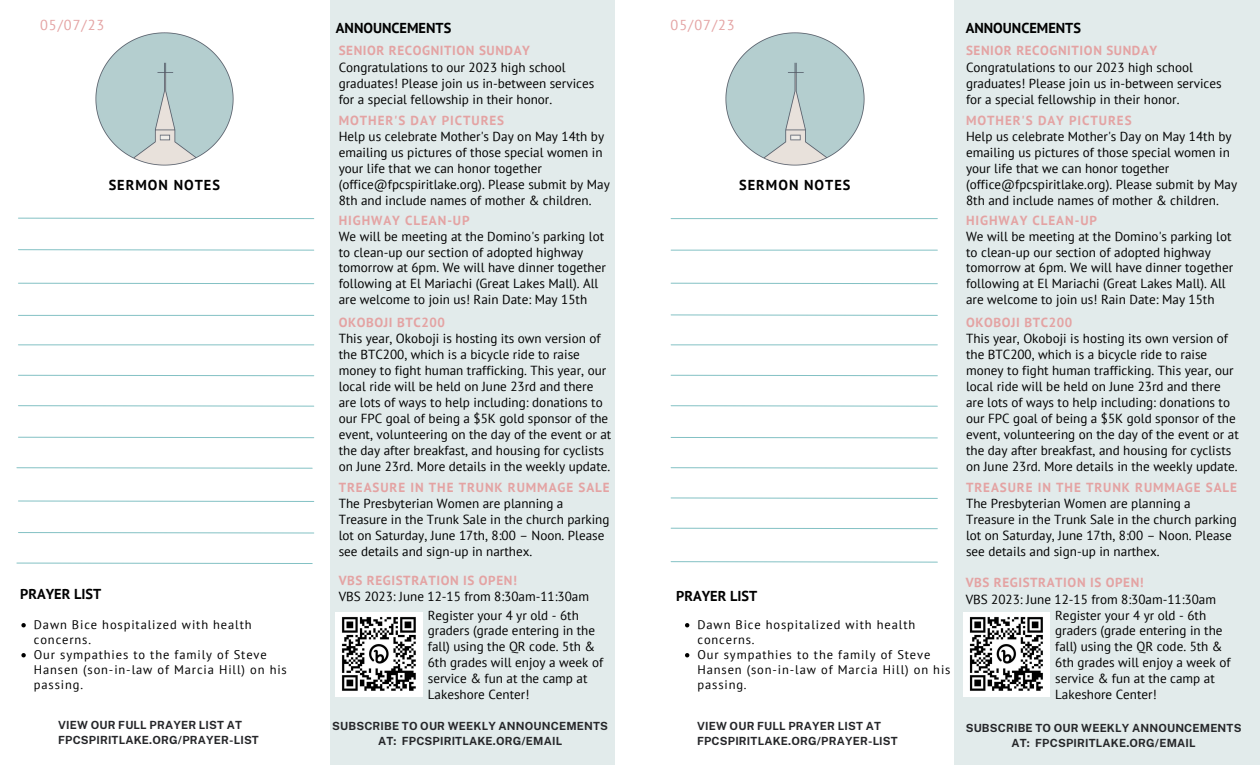
<style>
.page{position:relative;width:1260px;height:765px;background:#fff}
.page>*{position:absolute;margin:0;border:0;box-sizing:border-box;transform-origin:0 0}
.t1{font:700 14.38px "PT Sans";color:#000}
.t2{font:700 14.38px "PT Sans";letter-spacing:.07em;color:#000}
.t3{font:14.38px "PT Sans";letter-spacing:.07em;color:#e4a3a3}
.t4{font:13.12px/16px "PT Sans";color:#000}
.t5{font:700 13.12px "PT Sans";letter-spacing:.055em;color:#e4a3a3}
.t6{font:12.5px/15px "PT Sans";letter-spacing:.07em;color:#000}
.t7{font:700 11.25px/15px "Public Sans";letter-spacing:.015em;color:#252629}
</style>
<div class="page">
<div style="left:330px;top:0;width:285px;height:765px;background:#e2ebeb"></div>
<img style="left:95px;top:32px;width:139px;height:134px">
<svg style="left:18px;top:249px;width:297px;height:2px"></svg>
<svg style="left:18px;top:282px;width:297px;height:3px"></svg>
<hr style="left:18px;top:315px;width:296px;height:1px;background:#83c1c4">
<hr style="left:18px;top:344px;width:296px;height:1px;background:#83c1c4">
<svg style="left:18px;top:374px;width:297px;height:3px"></svg>
<svg style="left:18px;top:217px;width:297px;height:3px"></svg>
<div style="left:954px;top:0;width:306px;height:765px;background:#e2ebeb"></div>
<img style="left:725px;top:32px;width:140px;height:134px">
<hr style="left:671px;top:250px;width:266px;height:1px;background:#83c1c4">
<svg style="left:670px;top:282px;width:268px;height:3px"></svg>
<svg style="left:670px;top:314px;width:268px;height:2px"></svg>
<hr style="left:671px;top:344px;width:266px;height:1px;background:#83c1c4">
<svg style="left:670px;top:374px;width:268px;height:3px"></svg>
<hr style="left:671px;top:218px;width:266px;height:1px;background:#83c1c4">
<svg style="left:18px;top:436px;width:297px;height:3px"></svg>
<svg style="left:18px;top:405px;width:297px;height:2px"></svg>
<svg style="left:670px;top:405px;width:268px;height:2px"></svg>
<svg style="left:670px;top:437px;width:268px;height:2px"></svg>
<svg style="left:16px;top:467px;width:297px;height:2px"></svg>
<svg style="left:670px;top:467px;width:268px;height:2px"></svg>
<svg style="left:670px;top:497px;width:268px;height:2px"></svg>
<svg style="left:670px;top:527px;width:268px;height:3px"></svg>
<img style="left:336px;top:613px;width:86px;height:84px">
<svg style="left:21px;top:623px;width:5px;height:4px"></svg>
<svg style="left:21px;top:653px;width:5px;height:4px"></svg>
<img style="left:963px;top:613px;width:87px;height:84px">
<svg style="left:18px;top:532px;width:296px;height:2px"></svg>
<svg style="left:18px;top:500px;width:297px;height:2px"></svg>
<svg style="left:16px;top:562px;width:297px;height:2px"></svg>
<svg style="left:685px;top:623px;width:4px;height:4px"></svg>
<svg style="left:685px;top:653px;width:4px;height:4px"></svg>
<svg style="left:670px;top:561px;width:268px;height:2px"></svg>
<p class="t3" style="left:40px;top:15px;width:66px">05/07/23</p>
<p class="t1" style="left:336px;top:18px;width:117px">ANNOUNCEMENTS</p>
<p class="t3" style="left:671px;top:15px;width:66px">05/07/23</p>
<p class="t1" style="left:966px;top:18px;width:117px">ANNOUNCEMENTS</p>
<p class="t5" style="left:339px;top:42px;width:193px">SENIOR RECOGNITION SUNDAY</p>
<p class="t4" style="left:339px;top:59px;width:257px">Congratulations to our 2023 high school graduates! Please join us in-between services for a special fellowship in their honor.</p>
<p class="t5" style="left:966px;top:42px;width:193px">SENIOR RECOGNITION SUNDAY</p>
<p class="t4" style="left:966px;top:59px;width:257px">Congratulations to our 2023 high school graduates! Please join us in-between services for a special fellowship in their honor.</p>
<p class="t2" style="left:109px;top:175px;width:113px">SERMON NOTES</p>
<p class="t5" style="left:339px;top:111px;width:167px">MOTHER'S DAY PICTURES</p>
<p class="t4" style="left:339px;top:128px;width:273px">Help us celebrate Mother's Day on May 14th by emailing us pictures of those special women in your life that we can honor together (office@fpcspiritlake.org). Please submit by May 8th and include names of mother &amp; children.</p>
<p class="t2" style="left:739px;top:175px;width:113px">SERMON NOTES</p>
<p class="t5" style="left:966px;top:111px;width:167px">MOTHER'S DAY PICTURES</p>
<p class="t4" style="left:966px;top:128px;width:273px">Help us celebrate Mother's Day on May 14th by emailing us pictures of those special women in your life that we can honor together (office@fpcspiritlake.org). Please submit by May 8th and include names of mother &amp; children.</p>
<p class="t5" style="left:339px;top:211px;width:132px">HIGHWAY CLEAN-UP</p>
<p class="t4" style="left:339px;top:228px;width:269px">We will be meeting at the Domino's parking lot to clean-up our section of adopted highway tomorrow at 6pm. We will have dinner together following at El Mariachi (Great Lakes Mall). All are welcome to join us! Rain Date: May 15th</p>
<p class="t5" style="left:966px;top:211px;width:132px">HIGHWAY CLEAN-UP</p>
<p class="t4" style="left:966px;top:228px;width:269px">We will be meeting at the Domino's parking lot to clean-up our section of adopted highway tomorrow at 6pm. We will have dinner together following at El Mariachi (Great Lakes Mall). All are welcome to join us! Rain Date: May 15th</p>
<p class="t5" style="left:339px;top:313px;width:108px">OKOBOJI BTC200</p>
<p class="t4" style="left:339px;top:331px;width:274px">This year, Okoboji is hosting its own version of the BTC200, which is a bicycle ride to raise money to fight human trafficking. This year, our local ride will be held on June 23rd and there are lots of ways to help including: donations to our FPC goal of being a $5K gold sponsor of the event, volunteering on the day of the event or at the day after breakfast, and housing for cyclists on June 23rd. More details in the weekly update.</p>
<p class="t5" style="left:966px;top:313px;width:108px">OKOBOJI BTC200</p>
<p class="t4" style="left:966px;top:331px;width:274px">This year, Okoboji is hosting its own version of the BTC200, which is a bicycle ride to raise money to fight human trafficking. This year, our local ride will be held on June 23rd and there are lots of ways to help including: donations to our FPC goal of being a $5K gold sponsor of the event, volunteering on the day of the event or at the day after breakfast, and housing for cyclists on June 23rd. More details in the weekly update.</p>
<p class="t5" style="left:339px;top:479px;width:272px">TREASURE IN THE TRUNK RUMMAGE SALE</p>
<p class="t4" style="left:339px;top:495px;width:272px">The Presbyterian Women are planning a Treasure in the Trunk Sale in the church parking lot on Saturday, June 17th, 8:00 – Noon. Please see details and sign-up in narthex.</p>
<p class="t5" style="left:966px;top:479px;width:272px">TREASURE IN THE TRUNK RUMMAGE SALE</p>
<p class="t4" style="left:966px;top:495px;width:272px">The Presbyterian Women are planning a Treasure in the Trunk Sale in the church parking lot on Saturday, June 17th, 8:00 – Noon. Please see details and sign-up in narthex.</p>
<p class="t1" style="left:20px;top:585px;width:83px">PRAYER LIST</p>
<p class="t6" style="left:34px;top:617px;width:219px">Dawn Bice hospitalized with health concerns.</p>
<p class="t6" style="left:34px;top:647px;width:255px">Our sympathies to the family of Steve<br>Hansen (son-in-law of Marcia Hill) on his passing.</p>
<p class="t5" style="left:339px;top:571px;width:180px">VBS REGISTRATION IS OPEN!</p>
<p class="t4" style="left:339px;top:589px;width:252px">VBS 2023: June 12-15 from 8:30am-11:30am</p>
<p class="t4" style="left:428px;top:607px;width:177px">Register your 4 yr old - 6th graders (grade entering in the fall) using the QR code. 5th &amp;<br>6th grades will enjoy a week of service &amp; fun at the camp at<br>Lakeshore Center!</p>
<p class="t1" style="left:676px;top:586px;width:83px">PRAYER LIST</p>
<p class="t6" style="left:697px;top:617px;width:219px">Dawn Bice hospitalized with health concerns.</p>
<p class="t6" style="left:697px;top:647px;width:255px">Our sympathies to the family of Steve<br>Hansen (son-in-law of Marcia Hill) on his passing.</p>
<p class="t5" style="left:966px;top:574px;width:180px">VBS REGISTRATION IS OPEN!</p>
<p class="t4" style="left:966px;top:591px;width:252px">VBS 2023: June 12-15 from 8:30am-11:30am</p>
<p class="t4" style="left:1055px;top:607px;width:177px">Register your 4 yr old - 6th graders (grade entering in the fall) using the QR code. 5th &amp;<br>6th grades will enjoy a week of service &amp; fun at the camp at<br>Lakeshore Center!</p>
<p class="t7" style="left:58px;top:717px;width:202px">VIEW OUR FULL PRAYER LIST AT<br>FPCSPIRITLAKE.ORG/PRAYER-LIST</p>
<p class="t7" style="left:332px;top:718px;width:277px;text-align:center">SUBSCRIBE TO OUR WEEKLY ANNOUNCEMENTS<br>AT: FPCSPIRITLAKE.ORG/EMAIL</p>
<p class="t7" style="left:697px;top:718px;width:202px">VIEW OUR FULL PRAYER LIST AT<br>FPCSPIRITLAKE.ORG/PRAYER-LIST</p>
<p class="t7" style="left:966px;top:721px;width:277px;text-align:center">SUBSCRIBE TO OUR WEEKLY ANNOUNCEMENTS<br>AT: FPCSPIRITLAKE.ORG/EMAIL</p>
</div>
